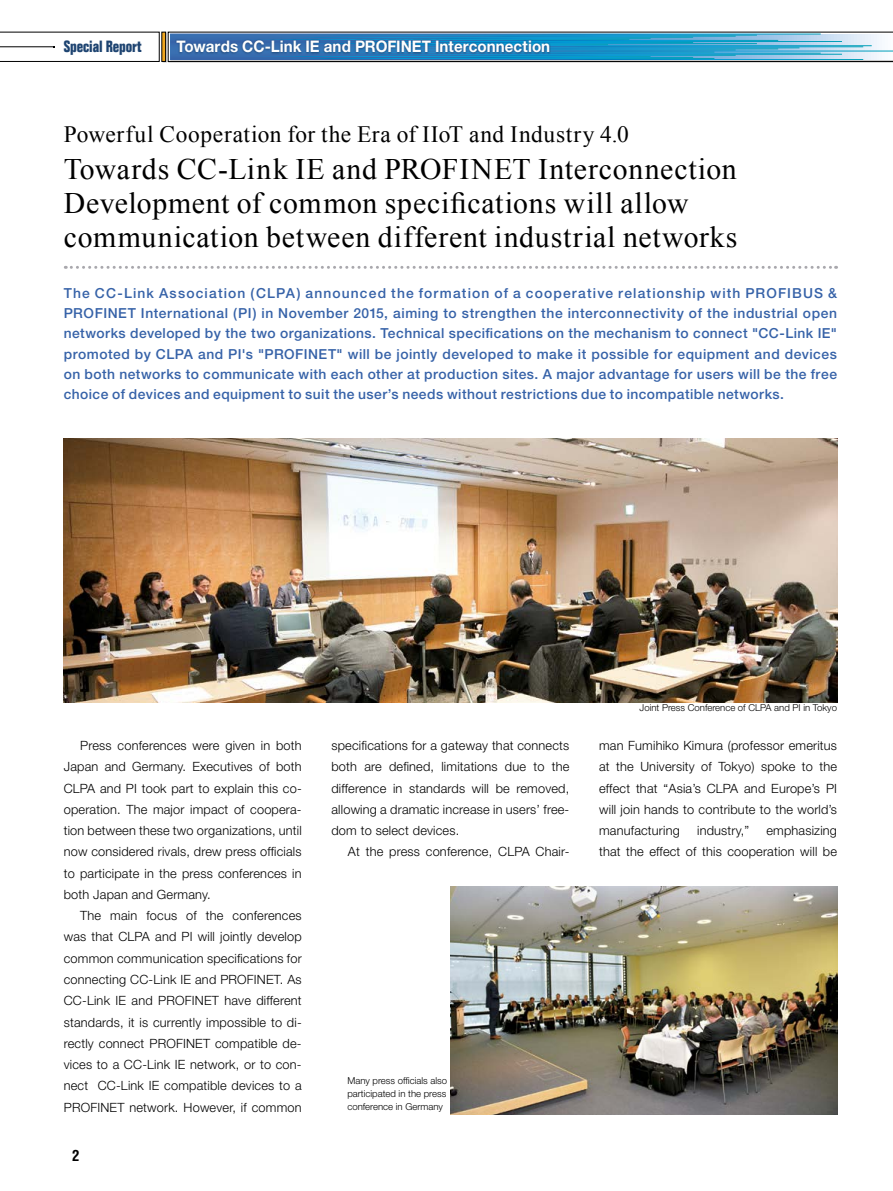
<style>
.page{position:relative;width:893px;height:1191px;background:#fff}
.page>*{position:absolute;margin:0;border:0;box-sizing:border-box;transform-origin:0 0}
.t1{font:29.7px/34px "Times New Roman";letter-spacing:.025em;color:#000}
.t2{font:23.4px "Times New Roman";letter-spacing:.025em;color:#000}
.t3{font:700 15.9px "Helvetica Neue";color:#fff;scale:.95 1}
.t4{font:700 condensed 15.9px "Folio";letter-spacing:-.01em;color:#1e4471}
.t5{font:700 condensed 14.85px "Helvetica";color:#000}
.t6{font:500 13.8px/20.2px "Helvetica Neue";letter-spacing:.03em;color:#3662a8;text-align:justify}
.t7{font:300 12.75px/21.3px "Helvetica Neue";letter-spacing:.015em;color:#000;text-align:justify}
.t8{font:300 9.6px/12.8px "Helvetica Neue";color:#000;text-align:justify}
</style>
<div class="page">
<div style="left:168px;top:32px;width:725px;height:31px;background:#dbdbdb"></div>
<div style="left:161px;top:32px;width:6px;height:31px;background:#000;opacity:.2"></div>
<div style="left:162px;top:32px;width:4px;height:30px;border:1px solid #000"></div>
<svg style="left:0;top:32px;width:159px;height:30px"></svg>
<svg style="left:168px;top:32px;width:725px;height:30px;background:#90abbd"></svg>
<hr style="left:170px;top:35px;width:587px;height:1px;background:#fff">
<hr style="left:170px;top:37px;width:523px;height:1px;background:#fff">
<hr style="left:170px;top:39px;width:459px;height:1px;background:#fff">
<hr style="left:170px;top:41px;width:672px;height:1px;background:#fff">
<hr style="left:170px;top:43px;width:587px;height:1px;background:#fff">
<hr style="left:170px;top:45px;width:702px;height:1px;background:#fff">
<hr style="left:170px;top:48px;width:629px;height:1px;background:#fff">
<hr style="left:170px;top:50px;width:566px;height:1px;background:#fff">
<hr style="left:170px;top:52px;width:544px;height:1px;background:#fff">
<hr style="left:170px;top:54px;width:672px;height:1px;background:#fff">
<hr style="left:170px;top:56px;width:481px;height:1px;background:#fff">
<hr style="left:170px;top:58px;width:544px;height:1px;background:#fff">
<hr style="left:170px;top:34px;width:651px;height:1px;background:#fff">
<hr style="left:170px;top:36px;width:566px;height:1px;background:#fff">
<hr style="left:170px;top:38px;width:481px;height:1px;background:#fff">
<hr style="left:170px;top:40px;width:608px;height:1px;background:#fff">
<hr style="left:170px;top:42px;width:523px;height:1px;background:#fff">
<hr style="left:170px;top:44px;width:438px;height:1px;background:#fff">
<hr style="left:170px;top:47px;width:693px;height:1px;background:#fff">
<hr style="left:170px;top:49px;width:608px;height:1px;background:#fff">
<hr style="left:170px;top:51px;width:723px;height:1px;background:#fff">
<hr style="left:170px;top:53px;width:651px;height:1px;background:#fff">
<hr style="left:170px;top:55px;width:566px;height:1px;background:#fff">
<hr style="left:170px;top:57px;width:523px;height:1px;background:#fff">
<hr style="left:170px;top:59px;width:693px;height:1px;background:#fff">
<div style="left:175px;top:38px;width:376px;height:17px;background:#1e4471;opacity:.9"></div>
<svg style="left:65px;top:266px;width:772px;height:3px"></svg>
<img style="left:450px;top:887px;width:387px;height:227px">
<img style="left:64px;top:438px;width:773px;height:264px">
<p class="t4" style="left:64px;top:38px;width:79px">Special Report</p>
<p class="t3" style="left:176px;top:37px;width:395px">Towards CC-Link IE and PROFINET Interconnection</p>
<h2 class="t2" style="left:64px;top:118px;width:567px">Powerful Cooperation for the Era of IIoT and Industry 4.0</h2>
<h1 class="t1" style="left:64px;top:151px;width:675px">Towards CC-Link IE and PROFINET Interconnection<br>Development of common specifications will allow communication between different industrial networks</h1>
<p class="t6" style="left:64px;top:283px;width:775px">The CC-Link Association (CLPA) announced the formation of a cooperative relationship with PROFIBUS &amp; PROFINET International (PI) in November 2015, aiming to strengthen the interconnectivity of the industrial open networks developed by the two organizations. Technical specifications on the mechanism to connect "CC-Link IE" promoted by CLPA and PI's "PROFINET" will be jointly developed to make it possible for equipment and devices on both networks to communicate with each other at production sites. A major advantage for users will be the free choice of devices and equipment to suit the user’s needs without restrictions due to incompatible networks.</p>
<p class="t7" style="left:64px;top:734px;width:239px;text-indent:13px">　Press conferences were given in both Japan and Germany. Executives of both CLPA and PI took part to explain this co&shy;operation. The major impact of coopera&shy;tion between these two organizations, until now considered rivals, drew press officials to participate in the press conferences in both Japan and Germany.</p>
<p class="t7" style="left:64px;top:904px;width:239px;text-indent:13px">　The main focus of the conferences was that CLPA and PI will jointly develop common communication specifications for connecting CC-Link IE and PROFINET. As CC-Link IE and PROFINET have different standards, it is currently impossible to di&shy;rectly connect PROFINET compatible de&shy;vices to a CC-Link IE network, or to con&shy;nect CC-Link IE compatible devices to a PROFINET network. However, if common</p>
<p class="t5" style="left:72px;top:1145px;width:9px">2</p>
<p class="t7" style="left:331px;top:734px;width:239px">specifications for a gateway that connects both are defined, limitations due to the difference in standards will be removed, allowing a dramatic increase in users’ free&shy;dom to select devices.</p>
<p class="t7" style="left:344px;top:841px;width:227px">　At the press conference, CLPA Chair-</p>
<p class="t8" style="left:640px;top:701px;width:199px">Joint Press Conference of CLPA and PI in Tokyo</p>
<p class="t7" style="left:599px;top:734px;width:239px">man Fumihiko Kimura (professor emeritus at the University of Tokyo) spoke to the effect that “Asia’s CLPA and Europe’s PI will join hands to contribute to the world’s manufacturing</p>
<p class="t7" style="left:599px;top:819px;width:239px;text-align:right">emphasizing<br>that the effect of this cooperation will be</p>
<p class="t7" style="left:697px;top:819px;width:54px">industry,”</p>
<p class="t8" style="left:347px;top:1074px;width:101px">Many press officials also participated in the press conference in Germany</p>
</div>
